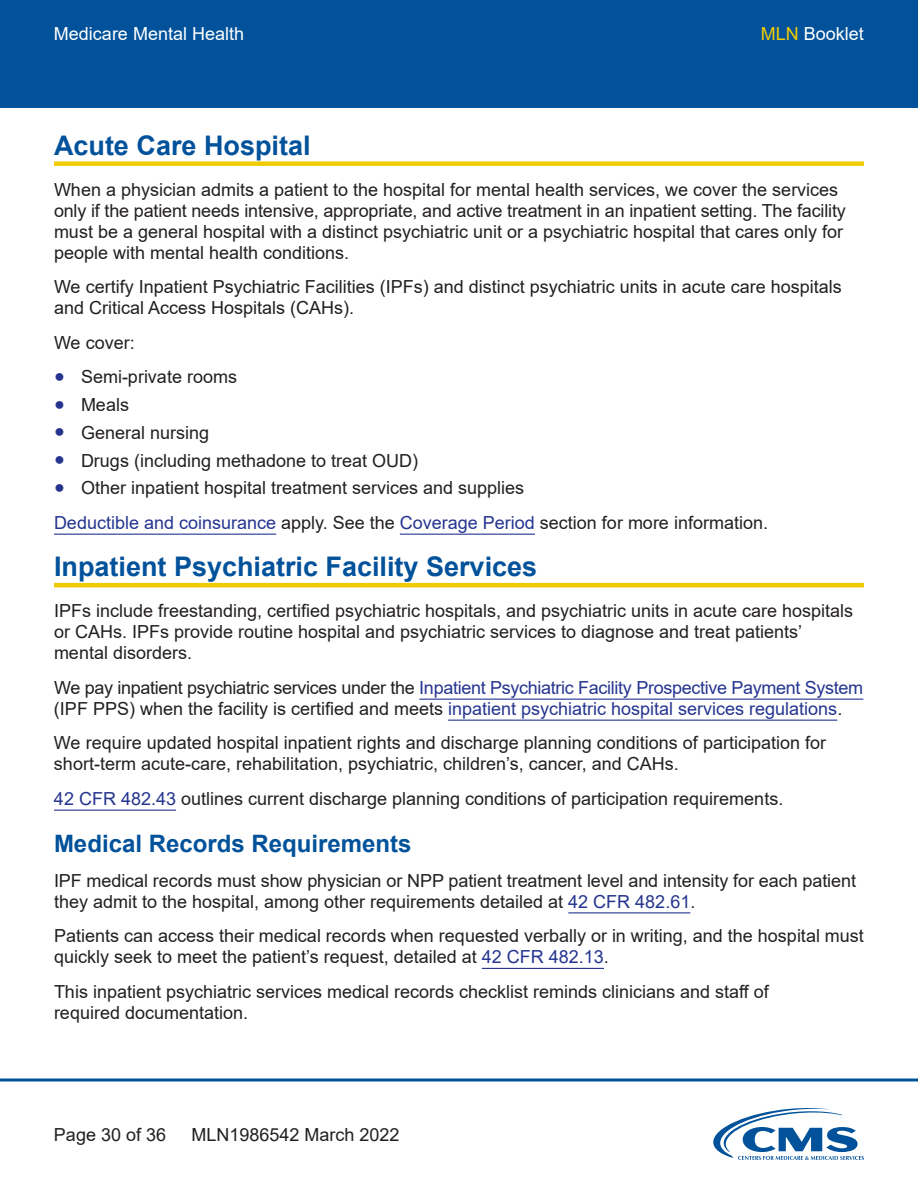
<style>
.page{position:relative;width:918px;height:1188px;background:#fff}
.page>*{position:absolute;margin:0;border:0;box-sizing:border-box;transform-origin:0 0}
.t1{font:700 27px "Arial";color:#01529b}
.t2{font:700 24px "Arial";color:#01529b}
.t3{font:18px/21px "Arial";color:#231f20}
.t4{font:18px/21px "Arial";letter-spacing:-.02em;color:#25358f}
.t5{font:18px "Arial";color:#25358f}
.t6{font:18px "Arial";color:#fff}
.s1{color:#f0cb02}
.s2{color:#25358f}
.s3{color:#231f20}
</style>
<div class="page">
<div style="left:0;top:0;width:918px;height:108px;background:#01529b"></div>
<svg style="left:0;top:1078px;width:918px;height:4px;background:#407db3"></svg>
<svg style="left:713px;top:1108px;width:151px;height:52px"></svg>
<div style="left:54px;top:161px;width:810px;height:5px;background:#f0cb02"></div>
<hr style="left:54px;top:534px;width:222px;height:1px;background:#25358f">
<hr style="left:400px;top:534px;width:135px;height:1px;background:#25358f">
<hr style="left:54px;top:583px;width:810px;height:4px;background:#f0cb02">
<hr style="left:419px;top:699px;width:444px;height:1px;background:#25358f">
<hr style="left:448px;top:720px;width:389px;height:1px;background:#25358f">
<hr style="left:54px;top:810px;width:122px;height:1px;background:#25358f">
<hr style="left:568px;top:912px;width:122px;height:1px;background:#25358f">
<hr style="left:482px;top:968px;width:122px;height:1px;background:#25358f">
<p class="t6" style="left:54px;top:21px;width:192px">Medicare Mental Health</p>
<p class="t6" style="left:761px;top:21px;width:105px"><span class="s1">MLN</span> Booklet</p>
<h2 class="t1" style="left:54px;top:126px;width:258px">Acute Care Hospital</h2>
<p class="t3" style="left:54px;top:179px;width:793px">When a physician admits a patient to the hospital for mental health services, we cover the services only if the patient needs intensive, appropriate, and active treatment in an inpatient setting. The facility must be a general hospital with a distinct psychiatric unit or a psychiatric hospital that cares only for people with mental health conditions.</p>
<p class="t3" style="left:54px;top:276px;width:789px">We certify Inpatient Psychiatric Facilities (IPFs) and distinct psychiatric units in acute care hospitals and Critical Access Hospitals (CAHs).</p>
<p class="t3" style="left:54px;top:332px;width:82px">We cover:</p>
<p class="t3" style="left:54px;top:366px;width:185px"><span class="s2">●</span> Semi-private rooms</p>
<p class="t3" style="left:54px;top:394px;width:77px"><span class="s2">●</span> Meals</p>
<p class="t3" style="left:54px;top:422px;width:157px"><span class="s2">●</span> General nursing</p>
<p class="t3" style="left:54px;top:450px;width:366px"><span class="s2">●</span> Drugs (including methadone to treat OUD)</p>
<p class="t3" style="left:54px;top:477px;width:472px"><span class="s2">●</span> Other inpatient hospital treatment services and supplies</p>
<p class="t5" style="left:54px;top:510px;width:716px">Deductible and coinsurance <span class="s3">apply. See the</span> Coverage Period <span class="s3">section for more information.</span></p>
<h2 class="t1" style="left:54px;top:548px;width:485px">Inpatient Psychiatric Facility Services</h2>
<p class="t3" style="left:54px;top:600px;width:801px">IPFs include freestanding, certified psychiatric hospitals, and psychiatric units in acute care hospitals or CAHs. IPFs provide routine hospital and psychiatric services to diagnose and treat patients’ mental disorders.</p>
<p class="t4" style="left:54px;top:677px;width:811px"><span class="s3">We pay inpatient psychiatric services under the</span> Inpatient Psychiatric Facility Prospective Payment System <span class="s3">(IPF PPS) when the facility is certified and meets</span> inpatient psychiatric hospital services regulations<span class="s3">.</span></p>
<p class="t3" style="left:54px;top:733px;width:774px">We require updated hospital inpatient rights and discharge planning conditions of participation for short-term acute-care, rehabilitation, psychiatric, children’s, cancer, and CAHs.</p>
<p class="t3" style="left:54px;top:788px;width:731px"><span class="s2">42 CFR 482.43</span> outlines current discharge planning conditions of participation requirements.</p>
<h3 class="t2" style="left:54px;top:827px;width:359px">Medical Records Requirements</h3>
<p class="t3" style="left:54px;top:870px;width:804px">IPF medical records must show physician or NPP patient treatment level and intensity for each patient they admit to the hospital, among other requirements detailed at <span class="s2">42 CFR 482.61</span>.</p>
<p class="t3" style="left:54px;top:925px;width:811px">Patients can access their medical records when requested verbally or in writing, and the hospital must quickly seek to meet the patient’s request, detailed at <span class="s2">42 CFR 482.13</span>.</p>
<p class="t3" style="left:54px;top:981px;width:716px">This inpatient psychiatric services medical records checklist reminds clinicians and staff of required documentation.</p>
<p class="t3" style="left:54px;top:1124px;width:114px">Page 30 of 36</p>
<p class="t3" style="left:192px;top:1124px;width:210px">MLN1986542 March 2022</p>
</div>
